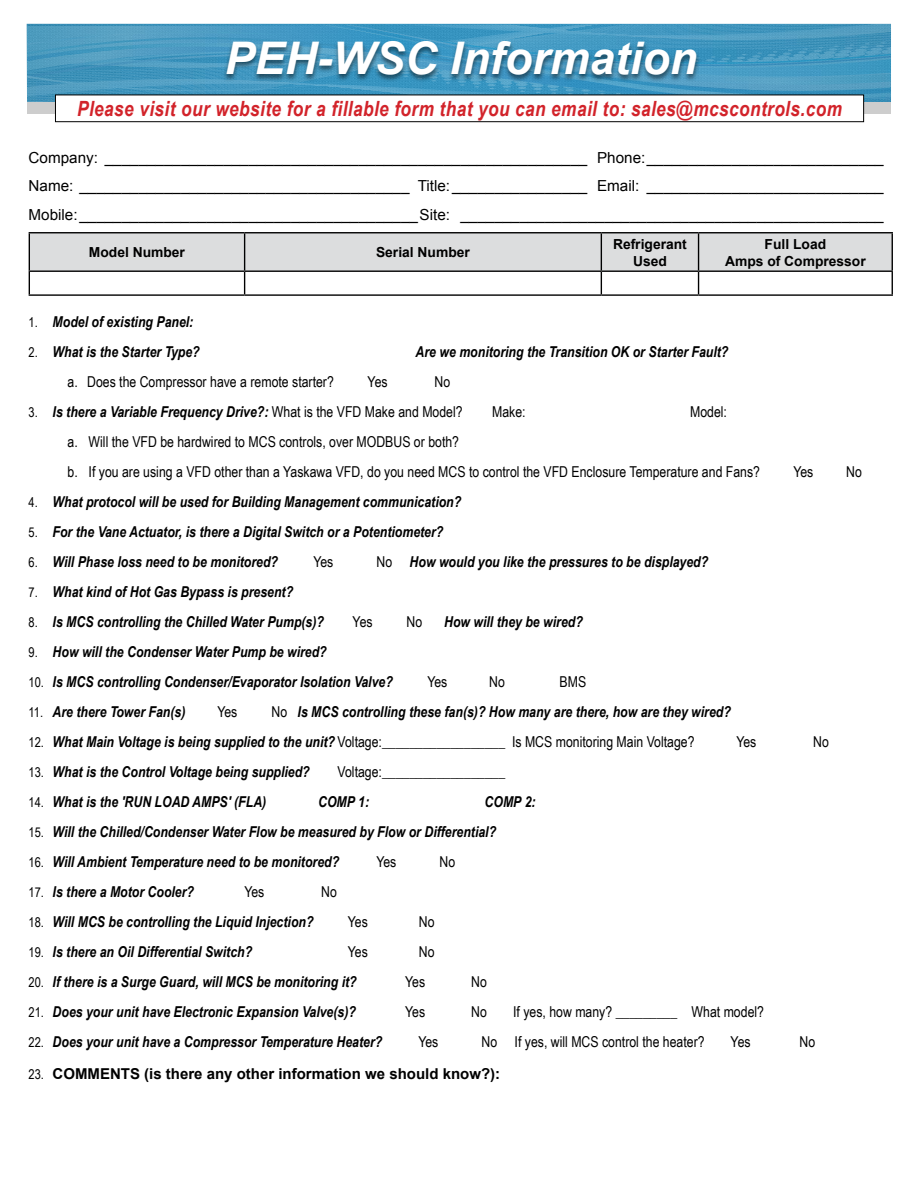
<style>
.page{position:relative;width:918px;height:1188px;background:#fff}
.page>*{position:absolute;margin:0;border:0;box-sizing:border-box;transform-origin:0 0}
.t1{font:italic 700 45px "Arial";color:#fff}
.t2{font:italic 700 21px "Arial Narrow";letter-spacing:.02em;color:#d2232a}
.t3{font:15.3px/28.5px "Arial";color:#000;text-align:justify}
.t4{font:italic 700 15px "Arial Narrow";color:#000}
.t5{font:15px/30px "Arial Narrow";color:#000}
.t6{font:700 15px "Arial";color:#000}
.t7{font:700 13.8px/16.6px "Arial";color:#000;text-align:center}
.s1{font-weight:400;font-style:normal;font-size:13.5px}
.s2{font-weight:400;font-style:normal}
.s3{font-size:13.5px}
.s4{font-weight:700;font-style:italic}
.s5{font-family:"Arial Narrow";font-weight:400;font-size:13.5px}
</style>
<div class="page">
<hr style="left:29px;top:232px;width:216px;height:1px;background:#000">
<hr style="left:245px;top:232px;width:356px;height:1px;background:#000">
<hr style="left:601px;top:232px;width:98px;height:1px;background:#000">
<hr style="left:699px;top:232px;width:194px;height:1px;background:#000">
<svg style="left:29px;top:233px;width:864px;height:61px"></svg>
<hr style="left:29px;top:294px;width:216px;height:2px;background:#000">
<hr style="left:245px;top:294px;width:356px;height:2px;background:#000">
<hr style="left:601px;top:294px;width:98px;height:2px;background:#000">
<hr style="left:699px;top:294px;width:194px;height:2px;background:#000">
<div style="left:27px;top:102px;width:864px;height:11px;background:#cdcdcd"></div>
<svg style="left:27px;top:24px;width:864px;height:78px;background:#4597be"></svg>
<div style="left:55px;top:95px;width:809px;height:27px;background:#fff"></div>
<div style="left:55px;top:95px;width:809px;height:27px;border:1px solid #000"></div>
<div style="left:222px;top:41px;width:478px;height:42px;background:#000;opacity:.52"></div>
<h1 class="t1" style="left:225px;top:28px;width:474px">PEH-WSC Information</h1>
<h2 class="t2" style="left:77px;top:93px;width:766px">Please visit our website for a fillable form that you can email to: sales@mcscontrols.com</h2>
<p class="t3" style="left:29px;top:143px;width:857px">Company: _________________________________________________________ Phone:____________________________ Name: _______________________________________ Title:________________ Email: ____________________________ Mobile:________________________________________Site: __________________________________________________</p>
<p class="t7" style="left:89px;top:245px;width:98px">Model Number</p>
<p class="t7" style="left:376px;top:245px;width:95px">Serial Number</p>
<p class="t7" style="left:613px;top:236px;width:75px">Refrigerant<br>Used</p>
<p class="t7" style="left:725px;top:236px;width:142px">Full Load<br>Amps of Compressor</p>
<p class="t4" style="left:29px;top:310px;width:166px"><span class="s1">1.</span> Model of existing Panel:</p>
<p class="t4" style="left:29px;top:340px;width:173px"><span class="s1">2.</span> What is the Starter Type?</p>
<p class="t4" style="left:416px;top:340px;width:314px">Are we monitoring the Transition OK or Starter Fault?</p>
<p class="t5" style="left:68px;top:366px;width:268px">a. Does the Compressor have a remote starter?</p>
<p class="t5" style="left:368px;top:366px;width:22px">Yes</p>
<p class="t5" style="left:435px;top:366px;width:17px">No</p>
<p class="t4" style="left:29px;top:400px;width:436px"><span class="s1">3.</span> Is there a Variable Frequency Drive?: <span class="s2">What is the VFD Make and Model?</span></p>
<p class="t5" style="left:492px;top:396px;width:35px">Make:</p>
<p class="t5" style="left:690px;top:396px;width:38px">Model:</p>
<p class="t5" style="left:68px;top:426px;width:694px">a. Will the VFD be hardwired to MCS controls, over MODBUS or both?<br>b. If you are using a VFD other than a Yaskawa VFD, do you need MCS to control the VFD Enclosure Temperature and Fans?</p>
<p class="t5" style="left:793px;top:456px;width:22px">Yes</p>
<p class="t5" style="left:846px;top:456px;width:17px">No</p>
<p class="t4" style="left:29px;top:490px;width:434px"><span class="s1">4.</span> What protocol will be used for Building Management communication?</p>
<p class="t4" style="left:29px;top:520px;width:416px"><span class="s1">5.</span> For the Vane Actuator, is there a Digital Switch or a Potentiometer?</p>
<p class="t4" style="left:29px;top:550px;width:251px"><span class="s1">6.</span> Will Phase loss need to be monitored?</p>
<p class="t5" style="left:313px;top:546px;width:22px">Yes</p>
<p class="t4" style="left:377px;top:550px;width:333px"><span class="s2">No</span> How would you like the pressures to be displayed?</p>
<p class="t4" style="left:29px;top:580px;width:266px"><span class="s1">7.</span> What kind of Hot Gas Bypass is present?</p>
<p class="t4" style="left:29px;top:610px;width:297px"><span class="s1">8.</span> Is MCS controlling the Chilled Water Pump(s)?</p>
<p class="t5" style="left:353px;top:606px;width:22px">Yes</p>
<p class="t5" style="left:407px;top:606px;width:17px">No</p>
<p class="t4" style="left:444px;top:610px;width:140px">How will they be wired?</p>
<p class="t4" style="left:29px;top:640px;width:300px"><span class="s1">9.</span> How will the Condenser Water Pump be wired?</p>
<p class="t4" style="left:29px;top:670px;width:366px"><span class="s1">10.</span> Is MCS controlling Condenser/Evaporator Isolation Valve?</p>
<p class="t5" style="left:427px;top:666px;width:22px">Yes</p>
<p class="t5" style="left:489px;top:666px;width:17px">No</p>
<p class="t5" style="left:560px;top:666px;width:28px">BMS</p>
<p class="t4" style="left:29px;top:700px;width:158px"><span class="s1">11.</span> Are there Tower Fan(s)</p>
<p class="t5" style="left:217px;top:696px;width:22px">Yes</p>
<p class="t4" style="left:272px;top:700px;width:461px"><span class="s2">No</span> Is MCS controlling these fan(s)? How many are there, how are they wired?</p>
<p class="t5" style="left:29px;top:726px;width:667px"><span class="s3">12.</span> <span class="s4">What Main Voltage is being supplied to the unit?</span> Voltage:__________________ Is MCS monitoring Main Voltage?</p>
<p class="t5" style="left:736px;top:726px;width:22px">Yes</p>
<p class="t5" style="left:813px;top:726px;width:17px">No</p>
<p class="t4" style="left:29px;top:760px;width:283px"><span class="s1">13.</span> What is the Control Voltage being supplied?</p>
<p class="t4" style="left:338px;top:760px;width:169px"><span class="s2">Voltage:</span>__________________</p>
<p class="t4" style="left:29px;top:790px;width:239px"><span class="s1">14.</span> What is the 'RUN LOAD AMPS' (FLA)</p>
<p class="t4" style="left:318px;top:790px;width:52px">COMP 1:</p>
<p class="t4" style="left:485px;top:790px;width:52px">COMP 2:</p>
<p class="t4" style="left:29px;top:820px;width:469px"><span class="s1">15.</span> Will the Chilled/Condenser Water Flow be measured by Flow or Differential?</p>
<p class="t4" style="left:29px;top:850px;width:312px"><span class="s1">16.</span> Will Ambient Temperature need to be monitored?</p>
<p class="t5" style="left:376px;top:846px;width:22px">Yes</p>
<p class="t5" style="left:440px;top:846px;width:17px">No</p>
<p class="t4" style="left:29px;top:880px;width:167px"><span class="s1">17.</span> Is there a Motor Cooler?</p>
<p class="t5" style="left:244px;top:876px;width:22px">Yes</p>
<p class="t5" style="left:321px;top:876px;width:17px">No</p>
<p class="t4" style="left:29px;top:910px;width:286px"><span class="s1">18.</span> Will MCS be controlling the Liquid Injection?</p>
<p class="t5" style="left:348px;top:906px;width:22px">Yes</p>
<p class="t5" style="left:419px;top:906px;width:17px">No</p>
<p class="t4" style="left:29px;top:940px;width:225px"><span class="s1">19.</span> Is there an Oil Differential Switch?</p>
<p class="t5" style="left:348px;top:936px;width:22px">Yes</p>
<p class="t5" style="left:419px;top:936px;width:17px">No</p>
<p class="t4" style="left:29px;top:970px;width:330px"><span class="s1">20.</span> If there is a Surge Guard, will MCS be monitoring it?</p>
<p class="t5" style="left:405px;top:966px;width:22px">Yes</p>
<p class="t5" style="left:471px;top:966px;width:17px">No</p>
<p class="t4" style="left:29px;top:1000px;width:329px"><span class="s1">21.</span> Does your unit have Electronic Expansion Valve(s)?</p>
<p class="t5" style="left:405px;top:996px;width:22px">Yes</p>
<p class="t5" style="left:471px;top:996px;width:17px">No</p>
<p class="t5" style="left:513px;top:996px;width:252px">If yes, how many? _________ What model?</p>
<p class="t4" style="left:29px;top:1030px;width:355px"><span class="s1">22.</span> Does your unit have a Compressor Temperature Heater?</p>
<p class="t5" style="left:418px;top:1026px;width:22px">Yes</p>
<p class="t5" style="left:482px;top:1026px;width:225px">No If yes, will MCS control the heater?</p>
<p class="t5" style="left:731px;top:1026px;width:22px">Yes</p>
<p class="t5" style="left:800px;top:1026px;width:17px">No</p>
<p class="t6" style="left:29px;top:1063px;width:473px"><span class="s5">23.</span> COMMENTS (is there any other information we should know?):</p>
</div>
